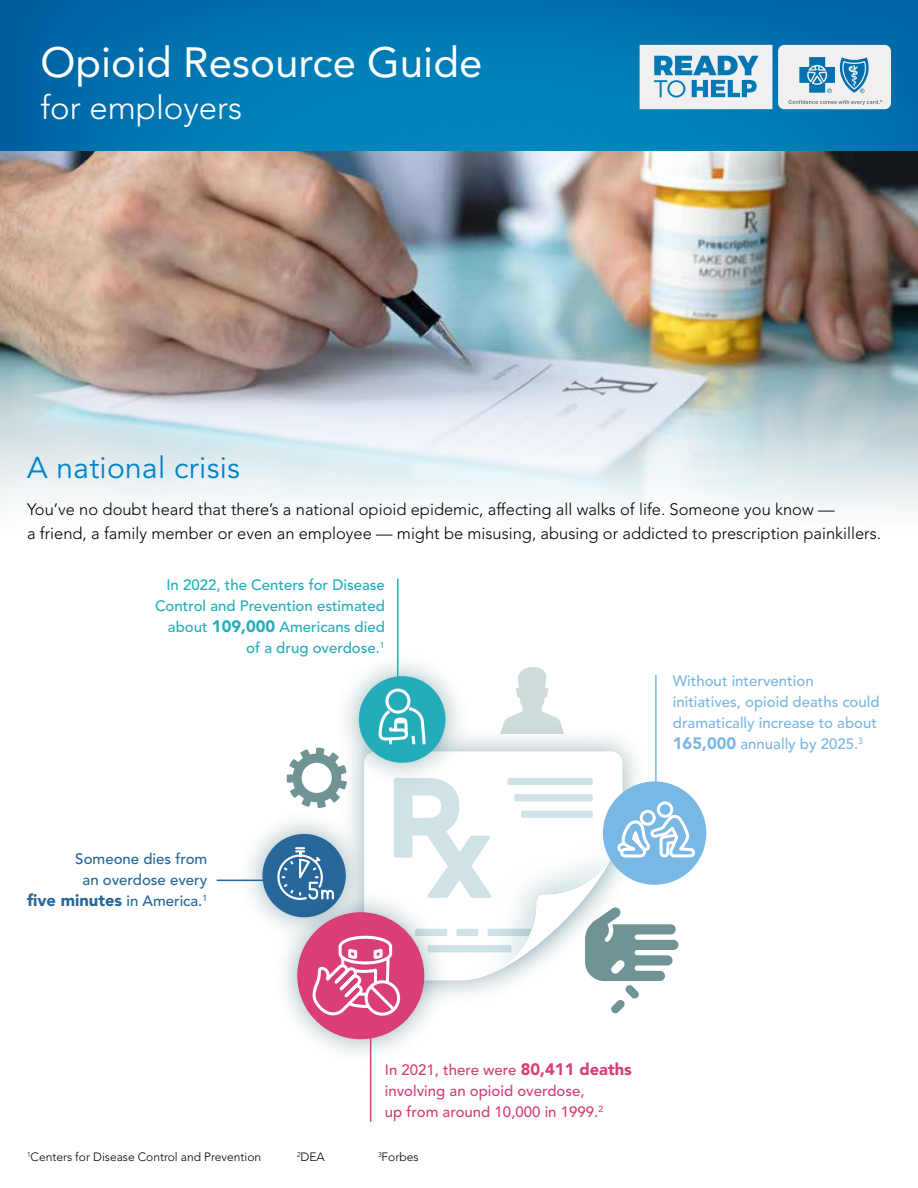
<style>
.page{position:relative;width:918px;height:1188px;background:#fff}
.page>*{position:absolute;margin:0;border:0;box-sizing:border-box;transform-origin:0 0}
.t1{font:42px "Avenir LT Std";color:#fff}
.t2{font:300 33px "Avenir LT Std";color:#fff}
.t3{font:30px "Avenir LT Std";letter-spacing:.01em;color:#0082ca}
.t4{font:300 16.5px/24px "Avenir LT Std";color:#000}
.t5{font:900 16.5px "Avenir LT Std";color:#266699}
.t6{font:500 15px/21px "Avenir LT Std";color:#22adba;text-align:right}
.t7{font:500 15px/21px "Avenir LT Std";color:#7ab7e4}
.t8{font:500 15px/21px "Avenir LT Std";color:#d93d78}
.t9{font:500 15px/21px "Avenir LT Std";color:#266699;text-align:center}
.t10{font:300 12px "Avenir LT Std";color:#000}
.s1{font-weight:900;font-size:16.5px}
.s2{font-weight:500;font-size:15px}
</style>
<div class="page">
<img style="left:0;top:150px;width:918px;height:360px">
<img style="left:0;top:0;width:918px;height:150px">
<img style="left:242px;top:857px;width:182px;height:237px">
<div style="left:297px;top:912px;width:127px;height:127px;background:#da3e78;border-radius:50%"></div>
<div style="left:603px;top:781px;width:103px;height:104px;background:#79b7e4;border-radius:50%"></div>
<svg style="left:276px;top:667px;width:421px;height:354px"></svg>
<div style="left:657px;top:801px;width:16px;height:17px;border:3px solid #fff;border-radius:50%"></div>
<hr style="left:217px;top:880px;width:53px;height:1px;background:#266699">
<hr style="left:370px;top:1036px;width:1px;height:86px;background:#d93d78">
<hr style="left:397px;top:579px;width:2px;height:103px;background:#22adba">
<hr style="left:655px;top:675px;width:2px;height:116px;background:#7ab7e4">
<svg style="left:778px;top:45px;width:113px;height:64px"></svg>
<svg style="left:640px;top:45px;width:132px;height:64px"></svg>
<h1 class="t1" style="left:40px;top:38px;width:443px">Opioid Resource Guide</h1>
<h2 class="t2" style="left:40px;top:88px;width:203px">for employers</h2>
<h3 class="t3" style="left:27px;top:450px;width:215px">A national crisis</h3>
<p class="t4" style="left:27px;top:497px;width:856px">You’ve no doubt heard that there’s a national opioid epidemic, affecting all walks of life. Someone you know —<br>a friend, a family member or even an employee — might be misusing, abusing or addicted to prescription painkillers.</p>
<p class="t6" style="left:155px;top:575px;width:231px">In 2022, the Centers for Disease<br>Control and Prevention estimated about <span class="s1">109,000</span> Americans died of a drug overdose.<sup>1</sup></p>
<p class="t9" style="left:75px;top:849px;width:134px">Someone dies from an overdose every</p>
<p class="t5" style="left:27px;top:891px;width:182px">five minutes <span class="s2">in America.</span><sup>1</sup></p>
<p class="t7" style="left:673px;top:671px;width:208px">Without intervention initiatives, opioid deaths could dramatically increase to about<br><span class="s1">165,000</span> annually by 2025.<sup>3</sup></p>
<p class="t8" style="left:385px;top:1060px;width:249px">In 2021, there were <span class="s1">80,411 deaths </span>involving an opioid overdose,<br>up from around 10,000 in 1999.<sup>2</sup></p>
<p class="t10" style="left:27px;top:1150px;width:236px"><sup>1</sup>Centers for Disease Control and Prevention</p>
<p class="t10" style="left:297px;top:1150px;width:29px"><sup>2</sup>DEA</p>
<p class="t10" style="left:378px;top:1150px;width:42px"><sup>3</sup>Forbes</p>
</div>
